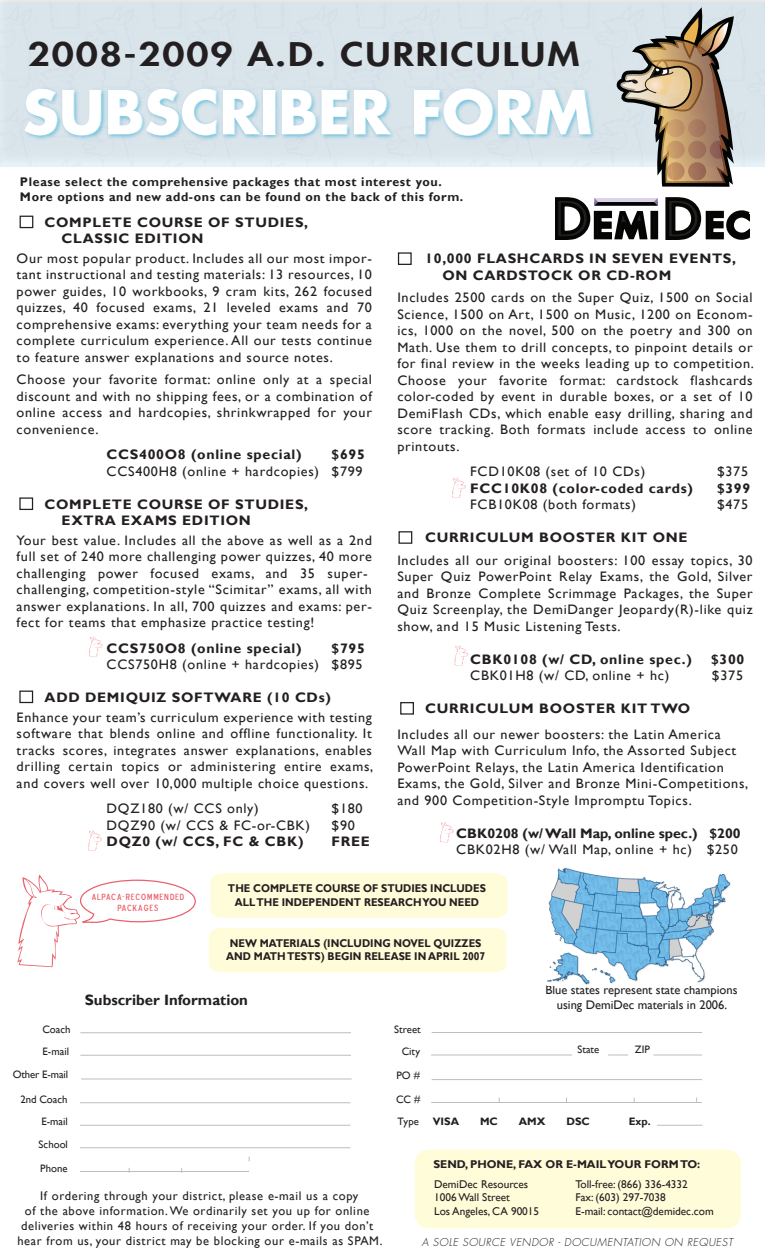
<style>
.page{position:relative;width:765px;height:1260px;background:#fff}
.page>*{position:absolute;margin:0;border:0;box-sizing:border-box;transform-origin:0 0}
.t1{font:700 58.75px "Futura Std";color:#fff}
.t2{font:800 31.62px "Futura Std";letter-spacing:.05em;color:#231f20;scale:1.21 1}
.t3{font:700 15px "Gill Sans";color:#231f20}
.t4{font:13.75px/16.5px "Gill Sans";letter-spacing:.05em;color:#231f20;text-align:justify}
.t5{font:700 13.75px/16.5px "Gill Sans";letter-spacing:.05em;color:#231f20}
.t6{font:700 13.75px "Gill Sans";color:#231f20}
.t7{font:12.5px/15px "Gill Sans";letter-spacing:.05em;color:#231f20;text-align:center}
.t8{font:700 12.5px/15px "Gill Sans";letter-spacing:.05em;color:#231f20}
.t9{font:12.5px/15px "Gill Sans";color:#231f20;text-align:center}
.t10{font:700 11.25px/13.5px "Gill Sans";color:#231f20;text-align:center;scale:.91 1}
.t11{font:11.25px/13.5px "Gill Sans";color:#231f20}
.t12{font:700 11.25px "Gill Sans";color:#231f20}
.t13{font:10.75px/22.5px "Gill Sans";color:#231f20}
.t14{font:700 10.75px "Gill Sans";color:#231f20}
.t15{font:italic 300 10.62px "Futura Std";letter-spacing:.05em;color:#231f20}
.t16{font:9px/10.9px "Blue Highway D Type";letter-spacing:.1em;color:#ea616c;text-align:center}
</style>
<div class="page">
<div style="left:0;top:2px;width:764px;height:164px;background:#d9e4eb"></div>
<div style="left:20px;top:216px;width:13px;height:12px;background:#fff;border:1px solid #231f20"></div>
<div style="left:19px;top:691px;width:14px;height:12px;background:#fff;border:1px solid #231f20"></div>
<svg style="left:454px;top:645px;width:14px;height:21px"></svg>
<svg style="left:440px;top:822px;width:14px;height:20px"></svg>
<div style="left:398px;top:252px;width:14px;height:13px;background:#fff;border:1px solid #231f20"></div>
<div style="left:399px;top:531px;width:13px;height:13px;background:#fff;border:1px solid #231f20"></div>
<div style="left:19px;top:497px;width:14px;height:13px;background:#fff;border:1px solid #231f20"></div>
<svg style="left:612px;top:13px;width:126px;height:174px"></svg>
<hr style="left:80px;top:1032px;width:271px;height:1px;background:#bcbdc0">
<hr style="left:80px;top:1102px;width:270px;height:1px;background:#bcbdc0">
<hr style="left:80px;top:1125px;width:270px;height:1px;background:#bcbdc0">
<hr style="left:80px;top:1147px;width:270px;height:1px;background:#bcbdc0">
<hr style="left:432px;top:1079px;width:270px;height:1px;background:#bcbdc0">
<hr style="left:431px;top:1102px;width:271px;height:1px;background:#bcbdc0">
<hr style="left:80px;top:1171px;width:169px;height:1px;background:#bcbdc0">
<hr style="left:432px;top:1032px;width:270px;height:1px;background:#bcbdc0">
<hr style="left:657px;top:1125px;width:46px;height:1px;background:#bcbdc0">
<hr style="left:431px;top:1055px;width:141px;height:1px;background:#bcbdc0">
<svg style="left:608px;top:1055px;width:20px;height:1px"></svg>
<hr style="left:653px;top:1055px;width:49px;height:1px;background:#bcbdc0">
<hr style="left:80px;top:1055px;width:271px;height:1px;background:#bcbdc0">
<img style="left:25px;top:88px;width:570px;height:52px">
<div style="left:415px;top:1150px;width:326px;height:78px;background:#fffcd9;border-radius:14px"></div>
<svg style="left:17px;top:875px;width:179px;height:92px"></svg>
<svg style="left:452px;top:477px;width:14px;height:21px"></svg>
<svg style="left:89px;top:636px;width:14px;height:21px"></svg>
<svg style="left:88px;top:830px;width:14px;height:21px"></svg>
<div style="left:210px;top:873px;width:297px;height:45px;background:#fffcd9"></div>
<div style="left:209px;top:928px;width:297px;height:44px;background:#fffcd9"></div>
<hr style="left:81px;top:1079px;width:271px;height:1px;background:#bcbdc0">
<img style="left:547px;top:867px;width:184px;height:118px">
<svg style="left:665px;top:198px;width:85px;height:41px"></svg>
<svg style="left:555px;top:198px;width:103px;height:41px"></svg>
<div style="left:400px;top:702px;width:14px;height:13px;background:#fff;border:1px solid #231f20"></div>
<h2 class="t2" style="left:28px;top:34px;width:457px">2008-2009 A.D. CURRICULUM</h2>
<h1 class="t1" style="left:23px;top:73px;width:571px">SUBSCRIBER FORM</h1>
<p class="t8" style="left:20px;top:174px;width:445px">Please select the comprehensive packages that most interest you.<br>More options and new add-ons can be found on the back of this form.</p>
<p class="t5" style="left:62px;top:214px;width:248px;text-indent:-17px">COMPLETE COURSE OF STUDIES,<br>CLASSIC EDITION</p>
<p class="t4" style="left:17px;top:250px;width:357px">Our most popular product. Includes all our most impor&shy;tant instructional and testing materials: 13 resources, 10 power guides, 10 workbooks, 9 cram kits, 262 focused quizzes, 40 focused exams, 21 leveled exams and 70 comprehensive exams: everything your team needs for a complete curriculum experience. All our tests continue to feature answer explanations and source notes.</p>
<p class="t4" style="left:17px;top:372px;width:357px">Choose your favorite format: online only at a special discount and with no shipping fees, or a combination of online access and hardcopies, shrinkwrapped for your convenience.</p>
<p class="t5" style="left:107px;top:447px;width:197px">CCS400O8 (online special)</p>
<p class="t5" style="left:332px;top:447px;width:35px">$695</p>
<p class="t4" style="left:107px;top:463px;width:258px">CCS400H8 (online + hardcopies) $799</p>
<p class="t5" style="left:62px;top:496px;width:248px;text-indent:-17px">COMPLETE COURSE OF STUDIES,<br>EXTRA EXAMS EDITION</p>
<p class="t4" style="left:17px;top:532px;width:357px;text-align:left">Your best value. Includes all the above as well as a 2nd full set of 240 more challenging power quizzes, 40 more challenging power focused exams, and 35 super&shy;challenging, competition-style “Scimitar” exams, all with answer explanations. In all, 700 quizzes and exams: per&shy;fect for teams that emphasize practice testing!</p>
<p class="t5" style="left:107px;top:640px;width:197px">CCS750O8 (online special)</p>
<p class="t5" style="left:332px;top:640px;width:35px">$795</p>
<p class="t4" style="left:107px;top:657px;width:258px">CCS750H8 (online + hardcopies) $895</p>
<p class="t5" style="left:45px;top:690px;width:288px">ADD DEMIQUIZ SOFTWARE (10 CDs)</p>
<p class="t4" style="left:17px;top:709px;width:358px">Enhance your team’s curriculum experience with testing software that blends online and offline functionality. It tracks scores, integrates answer explanations, enables drilling certain topics or administering entire exams, and covers well over 10,000 multiple choice questions.</p>
<p class="t4" style="left:107px;top:801px;width:154px">DQZ180 (w/ CCS only)</p>
<p class="t4" style="left:332px;top:801px;width:33px">$180</p>
<p class="t4" style="left:107px;top:817px;width:205px">DQZ90 (w/ CCS &amp; FC-or-CBK)</p>
<p class="t4" style="left:332px;top:817px;width:25px">$90</p>
<p class="t5" style="left:107px;top:834px;width:198px">DQZ0 (w/ CCS, FC &amp; CBK)</p>
<p class="t5" style="left:332px;top:834px;width:40px">FREE</p>
<p class="t5" style="left:442px;top:251px;width:295px;text-indent:-17px">10,000 FLASHCARDS IN SEVEN EVENTS,<br>ON CARDSTOCK OR CD-ROM</p>
<p class="t4" style="left:397px;top:290px;width:358px">Includes 2500 cards on the Super Quiz, 1500 on Social Science, 1500 on Art, 1500 on Music, 1200 on Econom&shy;ics, 1000 on the novel, 500 on the poetry and 300 on Math. Use them to drill concepts, to pinpoint details or for final review in the weeks leading up to competition.<br>Choose your favorite format: cardstock flashcards color-coded by event in durable boxes, or a set of 10<br>DemiFlash CDs, which enable easy drilling, sharing and score tracking. Both formats include access to online printouts.</p>
<p class="t4" style="left:470px;top:464px;width:176px">FCD10K08 (set of 10 CDs)</p>
<p class="t4" style="left:717px;top:464px;width:33px">$375</p>
<p class="t5" style="left:470px;top:480px;width:224px">FCC10K08 (color-coded cards)</p>
<p class="t5" style="left:717px;top:480px;width:35px">$399</p>
<p class="t4" style="left:470px;top:497px;width:167px">FCB10K08 (both formats)</p>
<p class="t4" style="left:717px;top:497px;width:33px">$475</p>
<p class="t5" style="left:425px;top:530px;width:264px">CURRICULUM BOOSTER KIT ONE</p>
<p class="t4" style="left:397px;top:552px;width:357px">Includes all our original boosters: 100 essay topics, 30<br>Super Quiz PowerPoint Relay Exams, the Gold, Silver and Bronze Complete Scrimmage Packages, the Super Quiz Screenplay, the DemiDanger Jeopardy(R)-like quiz show, and 15 Music Listening Tests.</p>
<p class="t5" style="left:470px;top:651px;width:223px">CBK0108 (w/ CD, online spec.)</p>
<p class="t5" style="left:711px;top:651px;width:35px">$300</p>
<p class="t4" style="left:470px;top:668px;width:201px">CBK01H8 (w/ CD, online + hc)</p>
<p class="t4" style="left:712px;top:668px;width:33px">$375</p>
<p class="t5" style="left:425px;top:701px;width:267px">CURRICULUM BOOSTER KIT TWO</p>
<p class="t4" style="left:397px;top:726px;width:353px;text-align:left">Includes all our newer boosters: the Latin America Wall Map with Curriculum Info, the Assorted Subject PowerPoint Relays, the Latin America Identification Exams, the Gold, Silver and Bronze Mini-Competitions, and 900 Competition-Style Impromptu Topics.</p>
<p class="t6" style="left:456px;top:825px;width:286px">CBK0208 (w/ Wall Map, online spec.) $200</p>
<p class="t4" style="left:456px;top:842px;width:283px">CBK02H8 (w/ Wall Map, online + hc) $250</p>
<p class="t16" style="left:92px;top:891px;width:94px">ALPACA-RECOMMENDED<br>PACKAGES</p>
<p class="t10" style="left:228px;top:882px;width:285px">THE COMPLETE COURSE OF STUDIES INCLUDES<br>ALL THE INDEPENDENT RESEARCH YOU NEED</p>
<p class="t10" style="left:226px;top:936px;width:286px">NEW MATERIALS (INCLUDING NOVEL QUIZZES<br>AND MATH TESTS) BEGIN RELEASE IN APRIL 2007</p>
<p class="t3" style="left:85px;top:991px;width:165px">Subscriber Information</p>
<p class="t9" style="left:545px;top:983px;width:194px">Blue states represent state champions using DemiDec materials in 2006.</p>
<p class="t13" style="left:42px;top:1018px;width:30px">Coach</p>
<p class="t13" style="left:43px;top:1041px;width:28px">E-mail</p>
<p class="t13" style="left:13px;top:1063px;width:57px">Other E-mail</p>
<p class="t13" style="left:21px;top:1088px;width:48px">2nd Coach</p>
<p class="t13" style="left:39px;top:1111px;width:31px">E-mail<br>School</p>
<p class="t13" style="left:40px;top:1157px;width:29px">Phone</p>
<p class="t7" style="left:17px;top:1188px;width:367px">If ordering through your district, please e-mail us a copy<br>of the above information. We ordinarily set you up for online deliveries within 48 hours of receiving your order. If you don’t hear from us, your district may be blocking our e-mails as SPAM.</p>
<p class="t13" style="left:394px;top:1018px;width:28px;text-align:right">Street<br>City</p>
<p class="t13" style="left:396px;top:1064px;width:25px">PO #</p>
<p class="t13" style="left:396px;top:1088px;width:26px;line-height:22.1px">CC #<br>Type</p>
<p class="t13" style="left:578px;top:1039px;width:23px">State</p>
<p class="t13" style="left:635px;top:1039px;width:17px">ZIP</p>
<p class="t14" style="left:433px;top:1115px;width:28px">VISA</p>
<p class="t14" style="left:480px;top:1115px;width:19px">MC</p>
<p class="t14" style="left:519px;top:1115px;width:28px">AMX</p>
<p class="t14" style="left:566px;top:1115px;width:25px">DSC</p>
<p class="t14" style="left:629px;top:1115px;width:23px">Exp.</p>
<p class="t12" style="left:433px;top:1158px;width:268px">SEND, PHONE, FAX OR E-MAIL YOUR FORM TO:</p>
<p class="t11" style="left:434px;top:1178px;width:107px">DemiDec Resources<br>1006 Wall Street<br>Los Angeles, CA 90015</p>
<p class="t11" style="left:575px;top:1178px;width:140px">Toll-free: (866) 336-4332<br>Fax: (603) 297-7038<br>E-mail: contact@demidec.com</p>
<p class="t15" style="left:422px;top:1236px;width:313px">A SOLE SOURCE VENDOR - DOCUMENTATION ON REQUEST</p>
</div>
